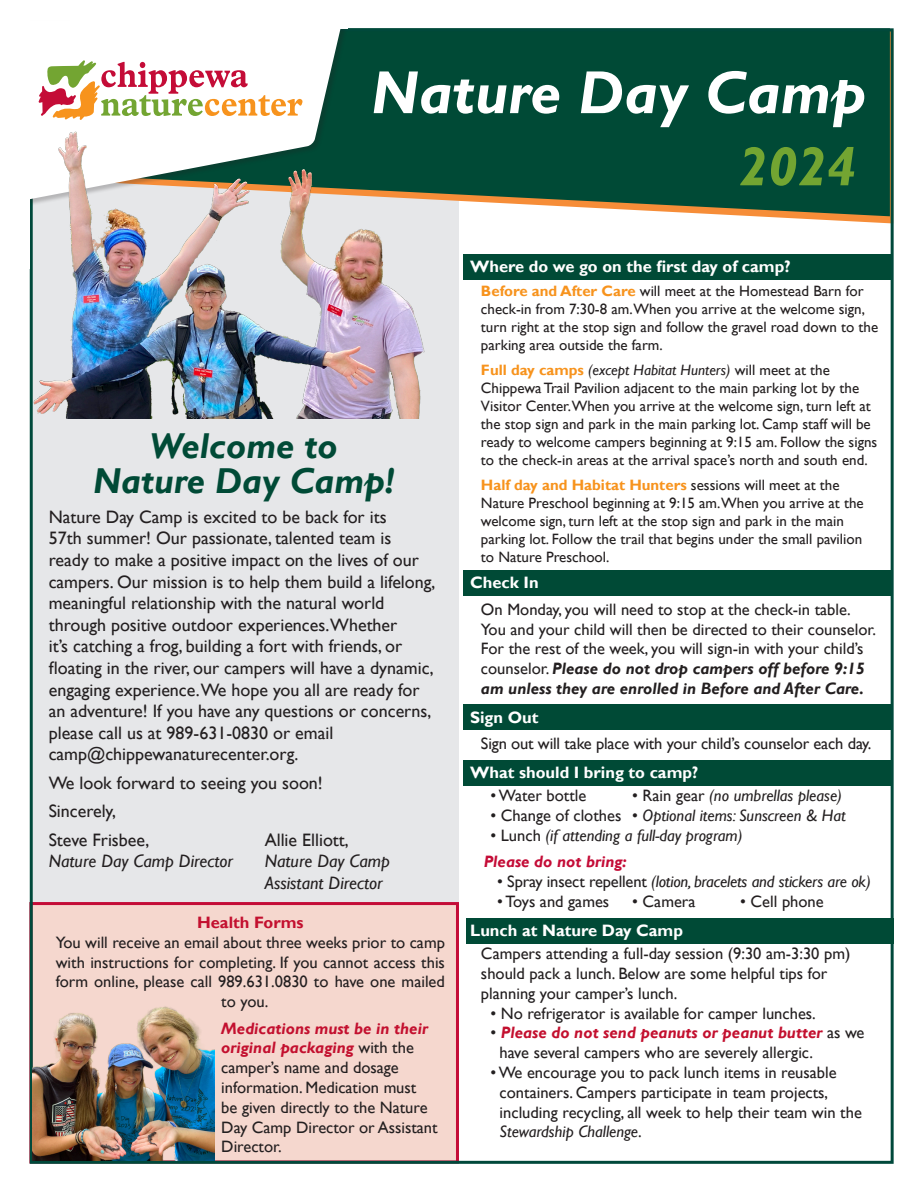
<style>
.page{position:relative;width:918px;height:1188px;background:#fff}
.page>*{position:absolute;margin:0;border:0;box-sizing:border-box;transform-origin:0 0}
.t1{font:italic 700 61.05px "Gill Sans";color:#fff}
.t2{font:italic 700 55.5px "Gill Sans";color:#73a532}
.t3{font:italic 700 36px "Gill Sans";color:#004a36}
.t4{font:18px/21.6px "Gill Sans";color:#231f20}
.t5{font:italic 18px/21.6px "Gill Sans";color:#231f20}
.t6{font:16.5px/19.8px "Gill Sans";color:#231f20}
.t7{font:italic 16.5px "Gill Sans";color:#231f20}
.t8{font:700 16.5px "Gill Sans";color:#fff}
.t9{font:italic 700 16.5px "Gill Sans";color:#c40c37}
.t10{font:700 16.5px "Gill Sans";color:#c3102f}
.t11{font:15px/18px "Gill Sans";color:#231f20}
.s1{font-weight:700;font-style:italic;color:#c3102f}
.s2{font-weight:700;color:#f7931d}
.s3{font-style:italic}
.s4{font-weight:700;font-style:italic}
.s5{font-style:normal}
</style>
<div class="page">
<div style="left:34px;top:148px;width:425px;height:1013px;background:#e6e7e9"></div>
<div style="left:349px;top:32px;width:541px;height:184px;background:#004a36"></div>
<div style="left:29px;top:902px;width:430px;height:261px;background:#f5d7ce;border:3px solid #c40c37"></div>
<div style="left:466px;top:918px;width:428px;height:26px;background:#004a36"></div>
<div style="left:463px;top:760px;width:428px;height:26px;background:#004a36"></div>
<div style="left:463px;top:704px;width:428px;height:26px;background:#004a36"></div>
<div style="left:463px;top:570px;width:428px;height:26px;background:#004a36"></div>
<div style="left:463px;top:255px;width:428px;height:25px;background:#004a36"></div>
<svg style="left:30px;top:29px;width:312px;height:173px"></svg>
<svg style="left:39px;top:60px;width:263px;height:60px"></svg>
<img style="left:33px;top:124px;width:422px;height:295px">
<img style="left:33px;top:1006px;width:182px;height:154px">
<p class="t1" style="left:371px;top:57px;width:497px">Nature Day Camp</p>
<p class="t2" style="left:739px;top:134px;width:119px">2024</p>
<p class="t3" style="left:150px;top:425px;width:190px">Welcome to</p>
<p class="t3" style="left:93px;top:459px;width:303px">Nature Day Camp!</p>
<p class="t4" style="left:49px;top:506px;width:388px">Nature Day Camp is excited to be back for its<br>57th summer! Our passionate, talented team is ready to make a positive impact on the lives of our campers. Our mission is to help them build a lifelong, meaningful relationship with the natural world through positive outdoor experiences.Whether<br>it’s catching a frog, building a fort with friends, or floating in the river, our campers will have a dynamic, engaging experience.We hope you all are ready for an adventure! If you have any questions or concerns, please call us at 989-631-0830 or email camp@chippewanaturecenter.org.</p>
<p class="t4" style="left:49px;top:772px;width:276px">We look forward to seeing you soon!</p>
<p class="t4" style="left:49px;top:801px;width:69px">Sincerely,</p>
<p class="t4" style="left:49px;top:829px;width:102px">Steve Frisbee,</p>
<p class="t4" style="left:265px;top:829px;width:86px">Allie Elliott,</p>
<p class="t5" style="left:49px;top:851px;width:186px">Nature Day Camp Director</p>
<p class="t5" style="left:265px;top:851px;width:127px">Nature Day Camp<br>Assistant Director</p>
<p class="t10" style="left:197px;top:912px;width:108px">Health Forms</p>
<p class="t6" style="left:56px;top:933px;width:391px">You will receive an email about three weeks prior to camp</p>
<p class="t6" style="left:56px;top:952px;width:391px">with instructions for completing. If you cannot access this</p>
<p class="t6" style="left:56px;top:972px;width:391px">form online, please call 989.631.0830 to have one mailed</p>
<p class="t6" style="left:221px;top:992px;width:49px">to you.</p>
<p class="t6" style="left:221px;top:1019px;width:218px"><span class="s1">Medications must be in their original packaging</span> with the camper’s name and dosage information. Medication must<br>be given directly to the Nature<br>Day Camp Director or Assistant<br>Director.</p>
<p class="t8" style="left:470px;top:256px;width:322px">Where do we go on the first day of camp?</p>
<p class="t11" style="left:481px;top:282px;width:399px"><span class="s2">Before and After Care</span> will meet at the Homestead Barn for check-in from 7:30-8 am.When you arrive at the welcome sign, turn right at the stop sign and follow the gravel road down to the parking area outside the farm.</p>
<p class="t11" style="left:481px;top:361px;width:398px"><span class="s2">Full day camps</span> <span class="s3">(except Habitat Hunters)</span> will meet at the Chippewa Trail Pavilion adjacent to the main parking lot by the Visitor Center.When you arrive at the welcome sign, turn left at the stop sign and park in the main parking lot. Camp staff will be ready to welcome campers beginning at 9:15 am. Follow the signs to the check-in areas at the arrival space’s north and south end.</p>
<p class="t11" style="left:481px;top:476px;width:384px"><span class="s2">Half day and Habitat Hunters</span> sessions will meet at the Nature Preschool beginning at 9:15 am.When you arrive at the welcome sign, turn left at the stop sign and park in the main parking lot. Follow the trail that begins under the small pavilion to Nature Preschool.</p>
<p class="t8" style="left:470px;top:573px;width:70px">Check In</p>
<p class="t6" style="left:481px;top:600px;width:397px">On Monday, you will need to stop at the check-in table.<br>You and your child will then be directed to their counselor.<br>For the rest of the week, you will sign-in with your child’s counselor. <span class="s4">Please do not drop campers off before 9:15 am unless they are enrolled in Before and After Care.</span></p>
<p class="t8" style="left:470px;top:707px;width:70px">Sign Out</p>
<p class="t6" style="left:481px;top:734px;width:392px">Sign out will take place with your child’s counselor each day.</p>
<p class="t8" style="left:470px;top:763px;width:230px">What should I bring to camp?</p>
<p class="t6" style="left:490px;top:786px;width:97px">• Water bottle</p>
<p class="t7" style="left:632px;top:786px;width:211px"><span class="s5">• Rain gear</span> (no umbrellas please)</p>
<p class="t7" style="left:490px;top:806px;width:357px"><span class="s5">• Change of clothes •</span> Optional items: Sunscreen &amp; Hat</p>
<p class="t7" style="left:490px;top:826px;width:254px"><span class="s5">• Lunch</span> (if attending a full-day program)</p>
<p class="t9" style="left:484px;top:852px;width:145px">Please do not bring:</p>
<p class="t7" style="left:497px;top:872px;width:375px"><span class="s5">• Spray insect repellent</span> (lotion, bracelets and stickers are ok)</p>
<p class="t6" style="left:497px;top:892px;width:114px">• Toys and games</p>
<p class="t6" style="left:632px;top:892px;width:65px">• Camera</p>
<p class="t6" style="left:740px;top:892px;width:85px">• Cell phone</p>
<p class="t8" style="left:470px;top:920px;width:214px">Lunch at Nature Day Camp</p>
<p class="t6" style="left:481px;top:944px;width:371px">Campers attending a full-day session (9:30 am-3:30 pm) should pack a lunch. Below are some helpful tips for planning your camper’s lunch.</p>
<p class="t6" style="left:490px;top:1003px;width:327px">• No refrigerator is available for camper lunches.</p>
<p class="t6" style="left:500px;top:1023px;width:366px;text-indent:-9px">• <span class="s1">Please do not send peanuts or peanut butter</span> as we have several campers who are severely allergic.</p>
<p class="t6" style="left:500px;top:1063px;width:364px;text-indent:-9px">• We encourage you to pack lunch items in reusable containers. Campers participate in team projects, including recycling, all week to help their team win the <span class="s3">Stewardship Challenge</span>.</p>
</div>
